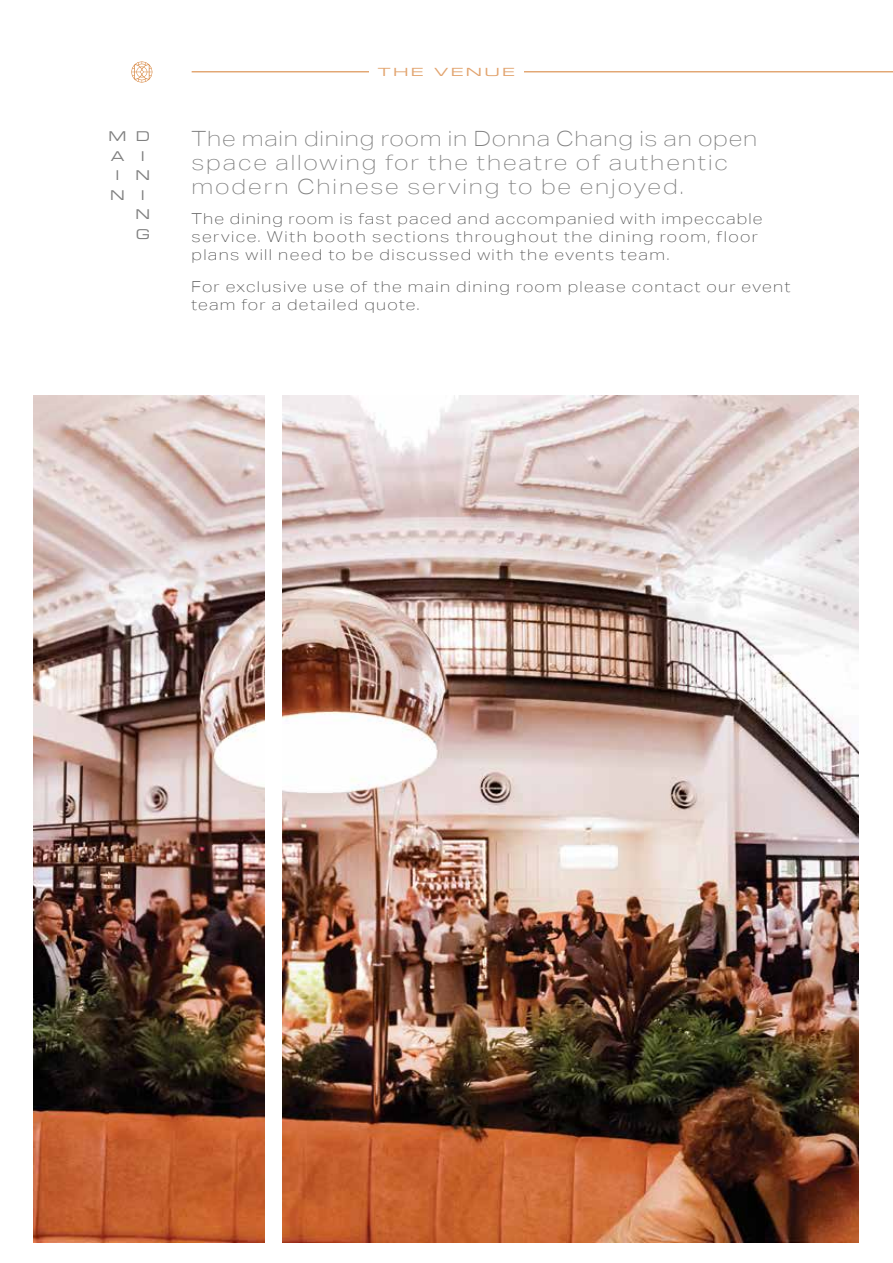
<style>
.page{position:relative;width:893px;height:1263px;background:#fff}
.page>*{position:absolute;margin:0;border:0;box-sizing:border-box;transform-origin:0 0}
.t1{font:100 21px/24px "Aktiv Grotesk Ex";letter-spacing:.09em;color:#808080}
.t2{font:100 15px/18px "Aktiv Grotesk Ex";letter-spacing:.085em;color:#4d4d4d}
.t3{font:13.5px/19.5px "Eurostile LT Std Ex 2";color:#808080;text-align:center}
.t4{font:11.25px "Eurostile LT Std Ex 2";letter-spacing:.155em;color:#e2a46f;scale:1.32 1}
</style>
<div class="page">
<hr style="left:192px;top:72px;width:701px;height:1px;background:#d57d32">
<svg style="left:131px;top:61px;width:21px;height:22px"></svg>
<div style="left:369px;top:67px;width:155px;height:9px;background:#fff"></div>
<img style="left:283px;top:395px;width:576px;height:847px">
<img style="left:33px;top:395px;width:231px;height:847px">
<p class="t3" style="left:109px;top:126px;width:19px">M<br>A<br>I<br>N</p>
<p class="t3" style="left:136px;top:126px;width:16px">D<br>I<br>N<br>I<br>N<br>G</p>
<p class="t4" style="left:378px;top:64px;width:106px">THE VENUE</p>
<h1 class="t1" style="left:192px;top:127px;width:567px">The main dining room in Donna Chang is an open space allowing for the theatre of authentic modern Chinese serving to be enjoyed.</h1>
<p class="t2" style="left:192px;top:210px;width:573px">The dining room is fast paced and accompanied with impeccable service. With booth sections throughout the dining room, floor plans will need to be discussed with the events team.</p>
<p class="t2" style="left:191px;top:278px;width:601px">For exclusive use of the main dining room please contact our event team for a detailed quote.</p>
</div>
